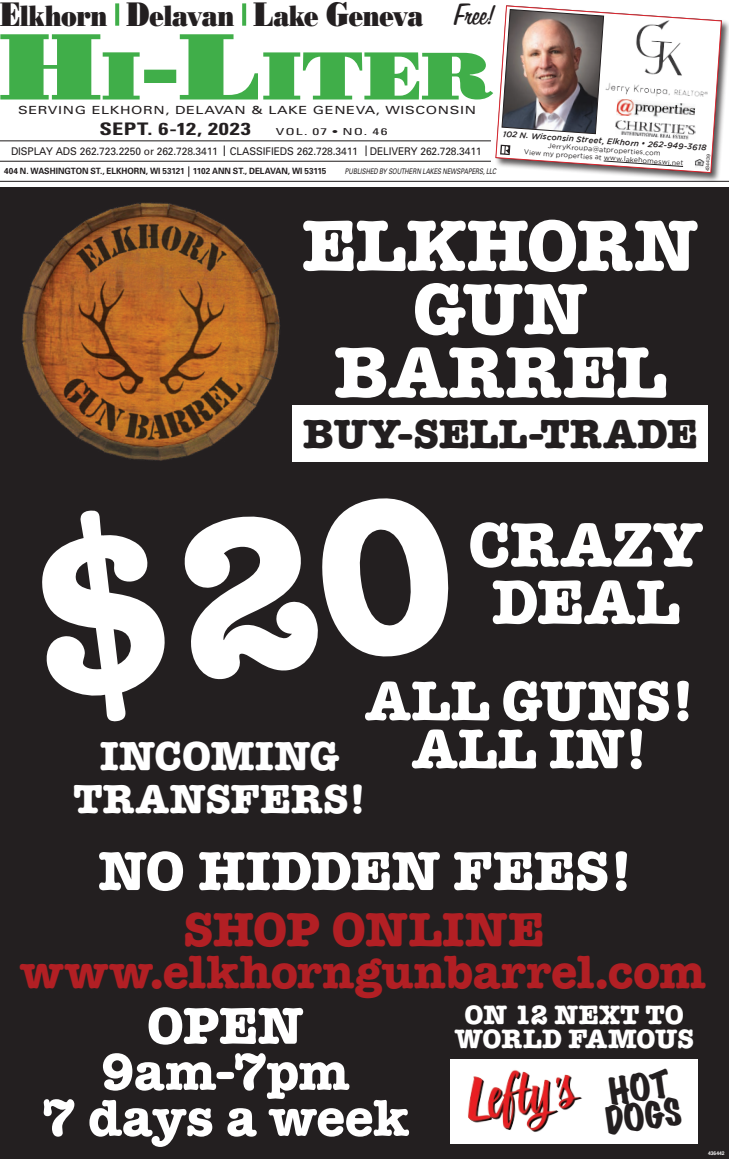
<style>
.page{position:relative;width:729px;height:1161px;background:#fff}
.page>*{position:absolute;margin:0;border:0;box-sizing:border-box;transform-origin:0 0}
.t1{font:700 72.5px/63.4px "American Typewriter";letter-spacing:.01em;color:#fff;text-align:center}
.t2{font:700 62.9px/57.3px "American Typewriter";letter-spacing:.015em;color:#fff;text-align:center}
.t3{font:700 56px "American Typewriter";letter-spacing:.02em;color:#fff}
.t4{font:700 55px "American Typewriter";letter-spacing:.005em;color:#fff}
.t5{font:700 51.9px/46px "American Typewriter";letter-spacing:-.01em;color:#fff;text-align:center}
.t6{font:700 48.1px "American Typewriter";color:#b21f24}
.t7{font:700 47.1px "American Typewriter";color:#b21f24}
.t8{font:700 41.1px "American Typewriter";letter-spacing:.015em;color:#231f20}
.t9{font:700 40.9px "American Typewriter";letter-spacing:.005em;color:#fff}
.t10{font:36.6px "Freehand 575 BT Regular B";color:#231f20}
.t11{font:expanded 33.9px/28.4px "Marker Felt";color:#231f20}
.t12{font:29px "Bodoni Poster";letter-spacing:-.025em;color:#231f20;scale:.82 1}
.t13{font:700 26.9px "American Typewriter";color:#fff}
.t14{font:700 condensed 17.3px "Univers";letter-spacing:.04em;color:#231f20;scale:1.3 1}
.t15{font:11.2px "Univers";letter-spacing:.04em;color:#231f20;scale:1.3 1}
.t16{font:10.6px "Univers";letter-spacing:-.01em;color:#231f20;scale:.96 1}
.t17{font:condensed 9.6px "Univers";letter-spacing:.065em;color:#231f20;scale:1.6 1}
.t18{font:700 8.7px "Univers";letter-spacing:-.005em;color:#231f20;scale:.95 1}
.t19{font:italic 500 8.2px "Gotham";color:#231f20}
.t20{font:italic 7.7px "Univers";letter-spacing:-.015em;color:#231f20;scale:.77 1}
.t21{font:6.9px/8.2px "Gotham";color:#231f20;text-align:center}
.t22{font:5px "Helvetica";color:#231f20}
.t23{font:700 5px "Helvetica";color:#fff}
.s1{font-size:34px}
.s2{font-size:34.7px}
.s3{font-size:28.9px}
</style>
<div class="page">
<hr style="left:0;top:181px;width:729px;height:1px;background:#231f20">
<svg style="left:0;top:34px;width:493px;height:66px"></svg>
<hr style="left:0;top:140px;width:491px;height:1px;background:#231f20">
<hr style="left:0;top:161px;width:491px;height:1px;background:#231f20">
<svg style="left:115px;top:3px;width:4px;height:23px"></svg>
<svg style="left:242px;top:3px;width:4px;height:23px"></svg>
<div style="left:495px;top:5px;width:234px;height:177px;background:#231f20;opacity:.75"></div>
<svg style="left:495px;top:5px;width:227px;height:169px"></svg>
<img style="left:502px;top:9px;width:102px;height:125px">
<svg style="left:604px;top:161px;width:79px;height:6px"></svg>
<img style="left:605px;top:16px;width:108px;height:84px">
<img style="left:615px;top:99px;width:81px;height:41px">
<svg style="left:500px;top:145px;width:10px;height:10px"></svg>
<svg style="left:694px;top:158px;width:11px;height:11px"></svg>
<div style="left:0;top:187px;width:729px;height:972px;background:#231f20"></div>
<div style="left:450px;top:1059px;width:247px;height:85px;background:#fff"></div>
<div style="left:292px;top:405px;width:416px;height:57px;background:#fff"></div>
<img style="left:22px;top:202px;width:258px;height:259px">
<img style="left:468px;top:1070px;width:114px;height:62px">
<svg style="left:84px;top:535px;width:38px;height:160px"></svg>
<p class="t12" style="left:0;top:-2px;width:518px"><span class="s1">E</span>lkhorn <span class="s1">D</span>elavan <span class="s1">L</span>ake <span class="s1">G</span>eneva</p>
<p class="t10" style="left:454px;top:-5px;width:43px"><span class="s2">F</span>ree<span class="s3">!</span></p>
<p class="t15" style="left:18px;top:103px;width:354px">SERVING ELKHORN, DELAVAN &amp; LAKE GENEVA, WISCONSIN</p>
<p class="t14" style="left:99px;top:119px;width:118px">SEPT. 6-12, 2023</p>
<p class="t17" style="left:276px;top:126px;width:71px">VOL. 07 • NO. 46</p>
<p class="t19" style="left:503px;top:129px;width:206px;rotate:4deg">102 N. Wisconsin Street, Elkhorn • 262-949-3618</p>
<p class="t21" style="left:525px;top:140px;width:161px;rotate:4deg">JerryKroupa@atproperties.com<br>View my properties at www.lakehomeswi.net</p>
<p class="t22" style="left:704px;top:171px;width:18px;rotate:-86deg">434439</p>
<p class="t16" style="left:11px;top:145px;width:492px">DISPLAY ADS 262.723.2250 or 262.728.3411 CLASSIFIEDS 262.728.3411 DELIVERY 262.728.3411</p>
<p class="t18" style="left:4px;top:166px;width:341px">404 N. WASHINGTON ST., ELKHORN, WI 53121 1102 ANN ST., DELAVAN, WI 53115</p>
<p class="t20" style="left:345px;top:167px;width:198px">PUBLISHED BY SOUTHERN LAKES NEWSPAPERS, LLC</p>
<p class="t1" style="left:302px;top:214px;width:397px">ELKHORN<br>GUN<br>BARREL</p>
<p class="t8" style="left:303px;top:409px;width:396px">BUY-SELL-TRADE</p>
<p class="t2" style="left:468px;top:516px;width:236px">CRAZY<br>DEAL</p>
<p class="t9" style="left:100px;top:732px;width:241px">INCOMING</p>
<p class="t3" style="left:365px;top:668px;width:330px">ALL GUNS!</p>
<p class="t3" style="left:412px;top:716px;width:236px">ALL IN!</p>
<p class="t9" style="left:74px;top:775px;width:293px">TRANSFERS!</p>
<p class="t4" style="left:98px;top:839px;width:535px">NO HIDDEN FEES!</p>
<p class="t6" style="left:184px;top:901px;width:362px">SHOP ONLINE</p>
<p class="t7" style="left:20px;top:944px;width:687px">www.elkhorngunbarrel.com</p>
<p class="t13" style="left:465px;top:999px;width:221px">ON 12 NEXT TO</p>
<p class="t5" style="left:147px;top:1003px;width:158px">OPEN</p>
<p class="t13" style="left:455px;top:1023px;width:241px">WORLD FAMOUS</p>
<p class="t5" style="left:42px;top:1049px;width:369px">9am-7pm<br>7 days a week</p>
<p class="t11" style="left:600px;top:1081px;width:78px;rotate:-8deg">HOT<br>DOGS</p>
<p class="t23" style="left:708px;top:1150px;width:18px">436442</p>
</div>
